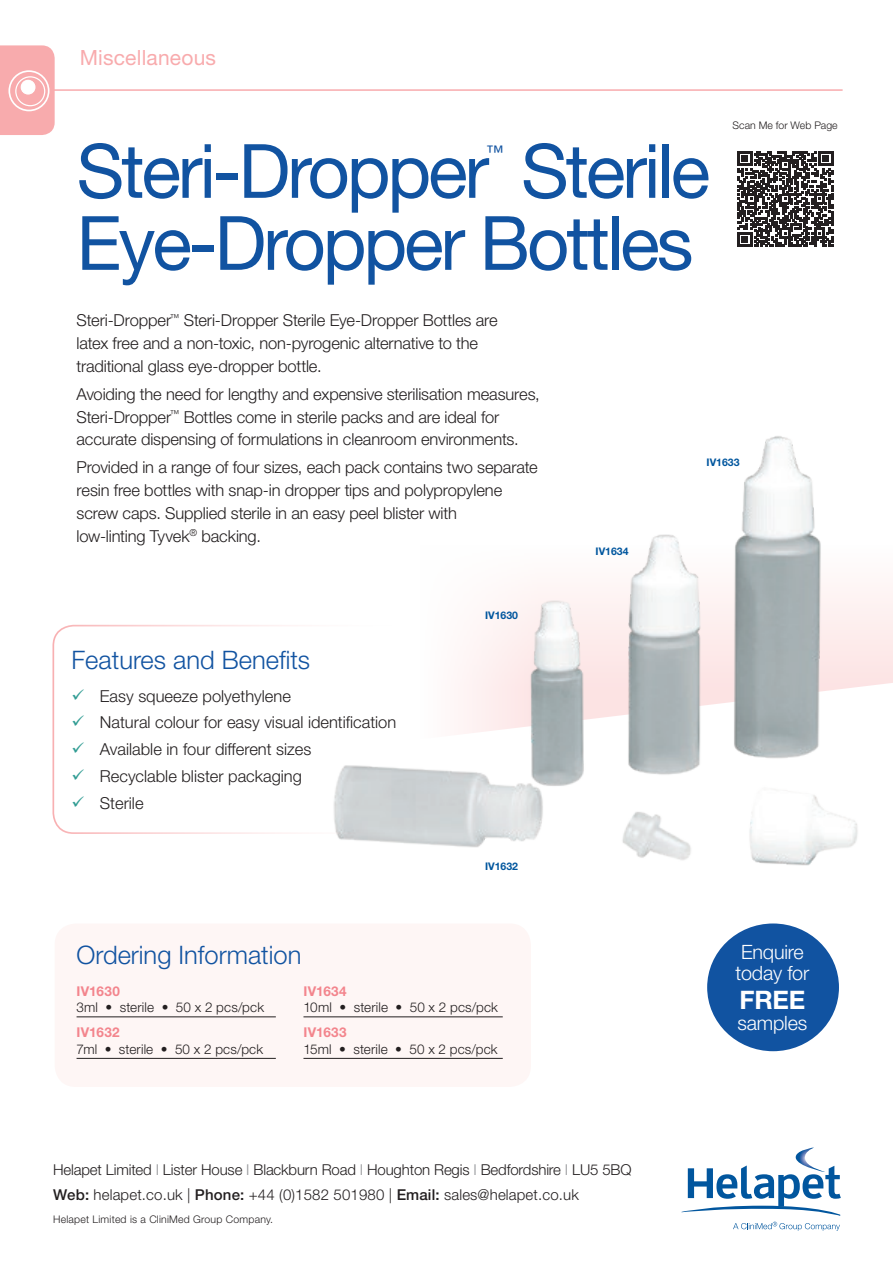
<style>
.page{position:relative;width:893px;height:1263px;background:#fff}
.page>*{position:absolute;margin:0;border:0;box-sizing:border-box;transform-origin:0 0}
.t1{font:75px "Helvetica Neue LT Std";letter-spacing:-.04em;color:#1153a1}
.t2{font:300 25.5px "Helvetica Neue LT Std";color:#1153a1}
.t3{font:700 25.5px "Helvetica Neue LT Std";color:#fff}
.t4{font:21px "Helvetica Neue LT Std";letter-spacing:.01em;color:#f8abad}
.t5{font:300 19.8px/21px "Helvetica Neue LT Std";letter-spacing:-.01em;color:#fff}
.t6{font:17.55px "Helvetica Neue LT Std";color:#1153a1}
.t7{font:300 16.5px/23px "Helvetica Neue LT Std";letter-spacing:-.005em;color:#231f20}
.t8{font:300 15px/25.5px "Helvetica Neue LT Std";letter-spacing:-.01em;color:#231f20}
.t9{font:300 13.5px "Helvetica Neue LT Std";letter-spacing:.01em;color:#231f20}
.t10{font:700 13.5px "Helvetica Neue LT Std";letter-spacing:.02em;color:#f3858d}
.t11{font:300 10.5px "Helvetica Neue LT Std";letter-spacing:.02em;color:#231f20}
.t12{font:700 10.5px "Helvetica Neue LT Std";color:#01569e}
.t13{font:300 10.5px "Helvetica Neue LT Std";color:#231f20}
.s1{color:#329d94}
.s2{color:#939598}
.s3{font-weight:500}
</style>
<div class="page">
<svg style="left:681px;top:1147px;width:160px;height:69px"></svg>
<svg style="left:733px;top:1222px;width:107px;height:9px"></svg>
<div style="left:870px;top:591px;width:23px;height:95px;background:#fdecec"></div>
<img style="left:336px;top:436px;width:534px;height:430px">
<div style="left:53px;top:626px;width:362px;height:207px;background:#fff;border-radius:20px"></div>
<div style="left:52px;top:625px;width:364px;height:209px;border:2px solid #f8abad;border-radius:20px"></div>
<svg style="left:737px;top:151px;width:96px;height:96px"></svg>
<div style="left:707px;top:923px;width:132px;height:128px;background:#1153a1;border-radius:50%"></div>
<div style="left:55px;top:923px;width:476px;height:164px;background:#fef6f5;border-radius:21px"></div>
<hr style="left:77px;top:1016px;width:199px;height:1px;background:#231f20">
<hr style="left:77px;top:1058px;width:199px;height:1px;background:#231f20">
<hr style="left:303px;top:1016px;width:200px;height:1px;background:#231f20">
<hr style="left:303px;top:1058px;width:200px;height:1px;background:#231f20">
<hr style="left:39px;top:89px;width:804px;height:2px;background:#f8abad">
<svg style="left:0;top:45px;width:55px;height:90px;background:#f8b0b2"></svg>
<div style="left:8px;top:70px;width:42px;height:41px;border:2px solid #fff;border-radius:50%"></div>
<div style="left:15px;top:76px;width:30px;height:30px;border:1px solid #fff;border-radius:50%"></div>
<div style="left:21px;top:80px;width:14px;height:14px;background:#fff;border-radius:50%"></div>
<div style="left:21px;top:80px;width:14px;height:14px;border:1px solid #fff;border-radius:50%"></div>
<p class="t4" style="left:80px;top:45px;width:138px">Miscellaneous</p>
<h1 class="t1" style="left:77px;top:126px;width:635px">Steri-Dropper Sterile</h1>
<p class="t6" style="left:486px;top:141px;width:19px">™</p>
<p class="t13" style="left:733px;top:119px;width:107px">Scan Me for Web Page</p>
<h1 class="t1" style="left:77px;top:198px;width:618px">Eye-Dropper Bottles</h1>
<p class="t7" style="left:77px;top:309px;width:423px">Steri-Dropper<sup>™</sup> Steri-Dropper Sterile Eye-Dropper Bottles are latex free and a non-toxic, non-pyrogenic alternative to the traditional glass eye-dropper bottle.</p>
<p class="t7" style="left:77px;top:382px;width:465px">Avoiding the need for lengthy and expensive sterilisation measures,<br>Steri-Dropper<sup>™</sup> Bottles come in sterile packs and are ideal for accurate dispensing of formulations in cleanroom environments.</p>
<p class="t7" style="left:77px;top:455px;width:462px">Provided in a range of four sizes, each pack contains two separate resin free bottles with snap-in dropper tips and polypropylene screw caps. Supplied sterile in an easy peel blister with<br>low-linting Tyvek<sup>®</sup> backing.</p>
<p class="t12" style="left:596px;top:544px;width:35px">IV1634</p>
<p class="t12" style="left:707px;top:456px;width:35px">IV1633</p>
<h2 class="t2" style="left:72px;top:644px;width:240px">Features and Benefits</h2>
<p class="t7" style="left:72px;top:684px;width:221px"><span class="s1">✓</span> Easy squeeze polyethylene</p>
<p class="t7" style="left:72px;top:711px;width:326px"><span class="s1">✓</span> Natural colour for easy visual identification</p>
<p class="t7" style="left:72px;top:737px;width:241px"><span class="s1">✓</span> Available in four different sizes</p>
<p class="t7" style="left:72px;top:764px;width:232px"><span class="s1">✓</span> Recyclable blister packaging</p>
<p class="t7" style="left:72px;top:791px;width:73px"><span class="s1">✓</span> Sterile</p>
<p class="t12" style="left:485px;top:609px;width:35px">IV1630</p>
<p class="t12" style="left:485px;top:859px;width:35px">IV1632</p>
<h2 class="t2" style="left:77px;top:939px;width:226px">Ordering Information</h2>
<p class="t10" style="left:77px;top:983px;width:45px">IV1630</p>
<p class="t9" style="left:77px;top:999px;width:189px">3ml • sterile • 50 x 2 pcs/pck</p>
<p class="t10" style="left:77px;top:1024px;width:45px">IV1632</p>
<p class="t9" style="left:77px;top:1041px;width:188px">7ml • sterile • 50 x 2 pcs/pck</p>
<p class="t10" style="left:303px;top:983px;width:45px">IV1634</p>
<p class="t9" style="left:303px;top:999px;width:196px">10ml • sterile • 50 x 2 pcs/pck</p>
<p class="t10" style="left:303px;top:1024px;width:45px">IV1633</p>
<p class="t9" style="left:303px;top:1041px;width:196px">15ml • sterile • 50 x 2 pcs/pck</p>
<p class="t5" style="left:736px;top:941px;width:75px">Enquire today for</p>
<h2 class="t3" style="left:739px;top:984px;width:67px">FREE</h2>
<p class="t5" style="left:738px;top:1012px;width:71px">samples</p>
<p class="t8" style="left:53px;top:1156px;width:580px">Helapet Limited <span class="s2">I</span> Lister House <span class="s2">I</span> Blackburn Road <span class="s2">I</span> Houghton Regis <span class="s2">I</span> Bedfordshire <span class="s2">I</span> LU5 5BQ<br><span class="s3">Web:</span> helapet.co.uk | <span class="s3">Phone:</span> +44 (0)1582 501980 | <span class="s3">Email:</span> sales@helapet.co.uk</p>
<p class="t11" style="left:53px;top:1213px;width:222px">Helapet Limited is a CliniMed Group Company.</p>
</div>
